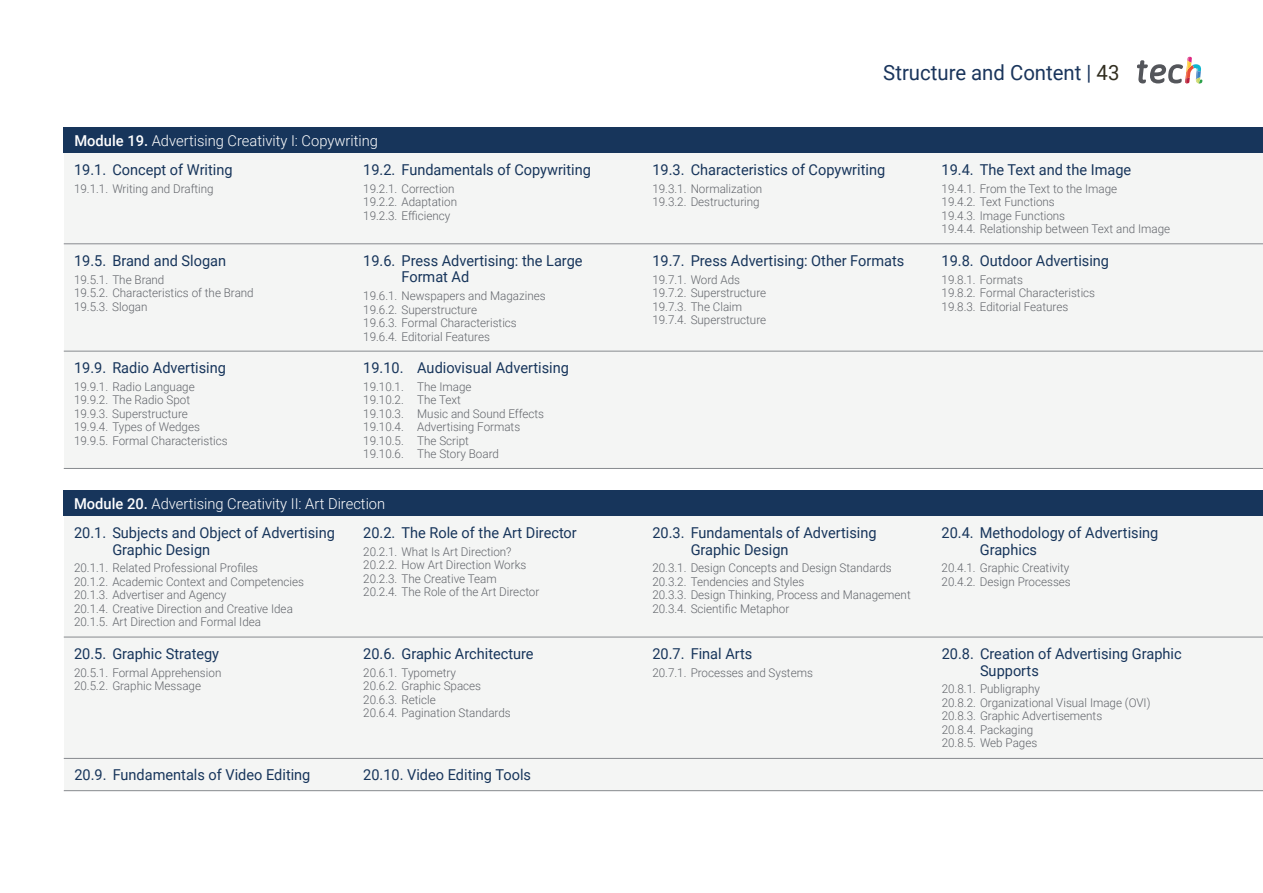
<style>
.page{position:relative;width:1263px;height:893px;background:#fff}
.page>*{position:absolute;margin:0;border:0;box-sizing:border-box;transform-origin:0 0}
.t1{font:21px "Roboto";color:#1a355c}
.t2{font:15px/16.5px "Roboto";color:#17355b}
.t3{font:300 15px "Roboto";color:#fff}
.t4{font:300 12px/13.5px "Roboto";color:#61646a}
.s1{font-weight:500}
.s2{color:#312e20}
</style>
<div class="page">
<svg style="left:1137px;top:57px;width:65px;height:27px"></svg>
<div style="left:64px;top:153px;width:1199px;height:315px;background:#f4f5f4"></div>
<div style="left:64px;top:516px;width:1199px;height:275px;background:#f4f5f4"></div>
<div style="left:64px;top:128px;width:1199px;height:25px;background:#17355b"></div>
<div style="left:64px;top:491px;width:1199px;height:25px;background:#17355b"></div>
<hr style="left:64px;top:351px;width:1199px;height:1px;background:#878a8e">
<hr style="left:64px;top:468px;width:1199px;height:1px;background:#878a8e">
<hr style="left:64px;top:758px;width:1199px;height:1px;background:#878a8e">
<hr style="left:64px;top:790px;width:1199px;height:1px;background:#878a8e">
<hr style="left:64px;top:244px;width:1199px;height:1px;background:#878a8e">
<hr style="left:64px;top:637px;width:1199px;height:1px;background:#878a8e">
<p class="t3" style="left:74px;top:130px;width:305px"><span class="s1">Module 19.</span> Advertising Creativity I: Copywriting</p>
<p class="t2" style="left:74px;top:161px;width:160px">19.1. Concept of Writing</p>
<p class="t4" style="left:74px;top:181px;width:141px">19.1.1. Writing and Drafting</p>
<p class="t2" style="left:74px;top:252px;width:154px">19.5. Brand and Slogan</p>
<p class="t4" style="left:74px;top:272px;width:181px">19.5.1. The Brand<br>19.5.2. Characteristics of the Brand<br>19.5.3. Slogan</p>
<p class="t2" style="left:74px;top:359px;width:153px">19.9. Radio Advertising</p>
<p class="t4" style="left:74px;top:379px;width:155px">19.9.1. Radio Language<br>19.9.2. The Radio Spot<br>19.9.3. Superstructure<br>19.9.4. Types of Wedges<br>19.9.5. Formal Characteristics</p>
<p class="t2" style="left:363px;top:161px;width:229px">19.2. Fundamentals of Copywriting</p>
<p class="t4" style="left:363px;top:181px;width:95px">19.2.1. Correction<br>19.2.2. Adaptation<br>19.2.3. Efficiency</p>
<p class="t2" style="left:401px;top:252px;width:183px;text-indent:-38px">19.6. Press Advertising: the Large<br>Format Ad</p>
<p class="t4" style="left:363px;top:289px;width:184px">19.6.1. Newspapers and Magazines<br>19.6.2. Superstructure<br>19.6.3. Formal Characteristics<br>19.6.4. Editorial Features</p>
<p class="t2" style="left:363px;top:359px;width:207px">19.10. Audiovisual Advertising</p>
<p class="t4" style="left:363px;top:379px;width:182px">19.10.1. The Image<br>19.10.2. The Text<br>19.10.3. Music and Sound Effects<br>19.10.4. Advertising Formats<br>19.10.5. The Script<br>19.10.6. The Story Board</p>
<p class="t3" style="left:74px;top:494px;width:313px"><span class="s1">Module 20.</span> Advertising Creativity II: Art Direction</p>
<p class="t2" style="left:112px;top:524px;width:224px;text-indent:-38px">20.1. Subjects and Object of Advertising<br>Graphic Design</p>
<p class="t4" style="left:74px;top:561px;width:231px">20.1.1. Related Professional Profiles<br>20.1.2. Academic Context and Competencies 20.1.3. Advertiser and Agency<br>20.1.4. Creative Direction and Creative Idea 20.1.5. Art Direction and Formal Idea</p>
<p class="t2" style="left:74px;top:645px;width:147px">20.5. Graphic Strategy</p>
<p class="t4" style="left:74px;top:665px;width:149px">20.5.1. Formal Apprehension<br>20.5.2. Graphic Message</p>
<p class="t2" style="left:363px;top:524px;width:215px">20.2. The Role of the Art Director</p>
<p class="t4" style="left:363px;top:544px;width:178px">20.2.1. What Is Art Direction?<br>20.2.2. How Art Direction Works<br>20.2.3. The Creative Team<br>20.2.4. The Role of the Art Director</p>
<p class="t2" style="left:363px;top:645px;width:172px">20.6. Graphic Architecture</p>
<p class="t4" style="left:363px;top:665px;width:149px">20.6.1. Typometry<br>20.6.2. Graphic Spaces<br>20.6.3. Reticle<br>20.6.4. Pagination Standards</p>
<p class="t2" style="left:74px;top:766px;width:238px">20.9. Fundamentals of Video Editing</p>
<p class="t2" style="left:363px;top:766px;width:169px">20.10. Video Editing Tools</p>
<h1 class="t1" style="left:883px;top:57px;width:238px">Structure and Content | <span class="s2">43</span></h1>
<p class="t2" style="left:652px;top:161px;width:234px">19.3. Characteristics of Copywriting</p>
<p class="t4" style="left:652px;top:181px;width:111px">19.3.1. Normalization<br>19.3.2. Destructuring</p>
<p class="t2" style="left:652px;top:252px;width:253px">19.7. Press Advertising: Other Formats</p>
<p class="t4" style="left:652px;top:272px;width:115px">19.7.1. Word Ads<br>19.7.2. Superstructure<br>19.7.3. The Claim<br>19.7.4. Superstructure</p>
<p class="t2" style="left:941px;top:161px;width:191px">19.4. The Text and the Image</p>
<p class="t4" style="left:941px;top:181px;width:230px">19.4.1. From the Text to the Image<br>19.4.2. Text Functions<br>19.4.3. Image Functions<br>19.4.4. Relationship between Text and Image</p>
<p class="t2" style="left:941px;top:252px;width:169px">19.8. Outdoor Advertising</p>
<p class="t4" style="left:941px;top:272px;width:155px">19.8.1. Formats<br>19.8.2. Formal Characteristics<br>19.8.3. Editorial Features</p>
<p class="t2" style="left:691px;top:524px;width:187px;text-indent:-38px">20.3. Fundamentals of Advertising<br>Graphic Design</p>
<p class="t4" style="left:652px;top:561px;width:260px">20.3.1. Design Concepts and Design Standards 20.3.2. Tendencies and Styles<br>20.3.3. Design Thinking, Process and Management 20.3.4. Scientific Metaphor</p>
<p class="t2" style="left:652px;top:645px;width:101px">20.7. Final Arts</p>
<p class="t4" style="left:652px;top:665px;width:162px">20.7.1. Processes and Systems</p>
<p class="t2" style="left:980px;top:524px;width:180px;text-indent:-38px">20.4. Methodology of Advertising<br>Graphics</p>
<p class="t4" style="left:941px;top:561px;width:131px">20.4.1. Graphic Creativity<br>20.4.2. Design Processes</p>
<p class="t2" style="left:980px;top:645px;width:203px;text-indent:-38px">20.8. Creation of Advertising Graphic<br>Supports</p>
<p class="t4" style="left:942px;top:682px;width:210px">20.8.1. Publigraphy<br>20.8.2. Organizational Visual Image (OVI)<br>20.8.3. Graphic Advertisements<br>20.8.4. Packaging<br>20.8.5. Web Pages</p>
</div>
